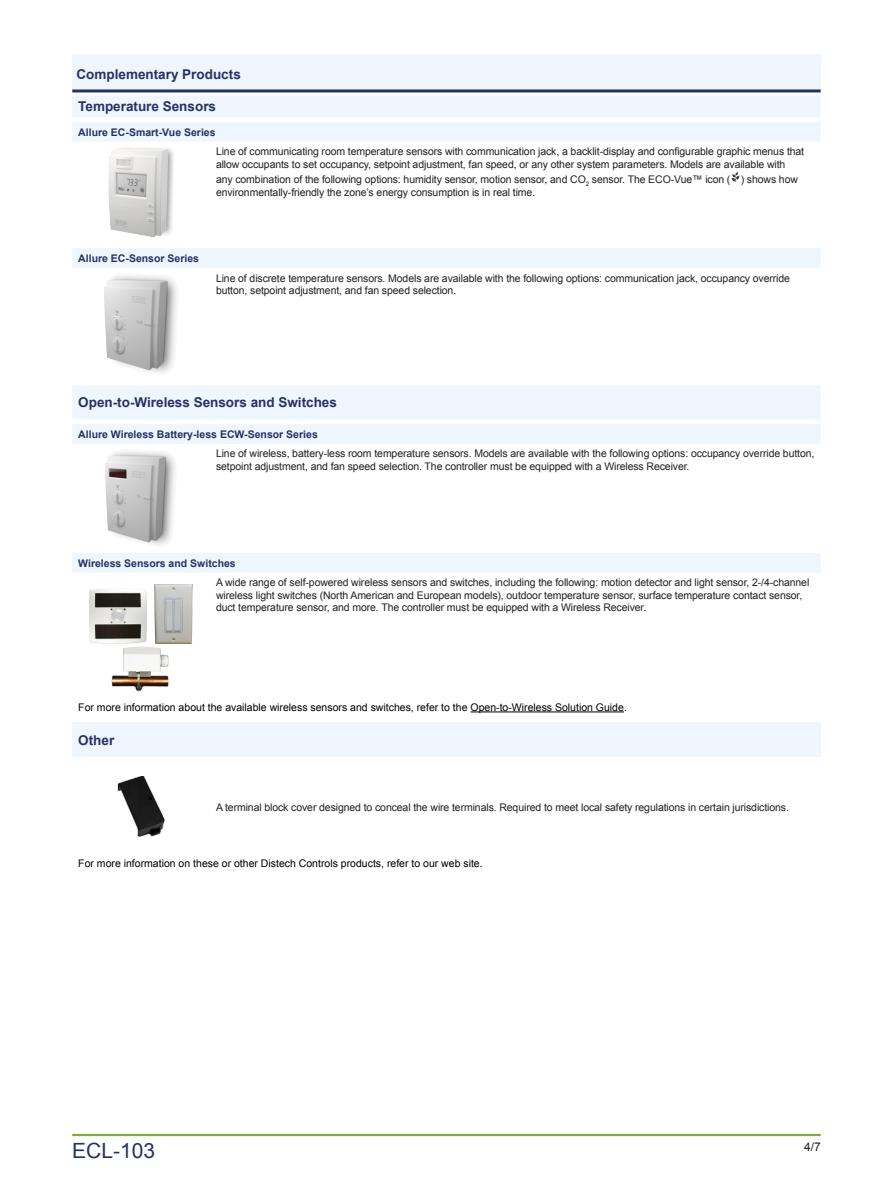
<style>
.page{position:relative;width:893px;height:1188px;background:#fff}
.page>*{position:absolute;margin:0;border:0;box-sizing:border-box;transform-origin:0 0}
.t1{font:21px "Arial";color:#263266}
.Heading_1{font:700 13.5px "Arial";color:#263266}
.Heading_2{font:700 13.5px "Arial";color:#263266}
.t2{font:12px "Arial";color:#231f20}
.Body_Text_Table{font:10.5px/12.6px "Arial";letter-spacing:-.01em;color:#231f20}
.Table_Text_-_Heading{font:10.5px "Arial";color:#000}
.Heading_3{font:700 10.5px "Arial";color:#263266}
</style>
<div class="page">
<hr style="left:72px;top:1134px;width:749px;height:2px;background:#7cae3e">
<svg style="left:72px;top:96px;width:749px;height:477px"></svg>
<img style="left:109px;top:148px;width:65px;height:89px">
<svg style="left:730px;top:171px;width:11px;height:12px"></svg>
<img style="left:104px;top:274px;width:74px;height:101px">
<img style="left:105px;top:450px;width:72px;height:97px">
<img style="left:90px;top:589px;width:56px;height:55px">
<img style="left:155px;top:585px;width:38px;height:59px">
<img style="left:112px;top:646px;width:57px;height:45px">
<hr style="left:470px;top:712px;width:154px;height:1px;background:#000">
<div style="left:72px;top:723px;width:749px;height:34px;background:#eff6fe"></div>
<img style="left:117px;top:776px;width:48px;height:61px">
<div style="left:72px;top:54px;width:749px;height:37px;background:#eff6fe"></div>
<hr style="left:72px;top:89px;width:749px;height:3px;background:#263266">
<p class="Heading_1" style="left:77px;top:65px;width:166px">Complementary Products</p>
<p class="Heading_2" style="left:78px;top:98px;width:139px">Temperature Sensors</p>
<p class="Heading_3" style="left:78px;top:125px;width:139px">Allure EC-Smart-Vue Series</p>
<p class="Body_Text_Table" style="left:216px;top:145px;width:590px">Line of communicating room temperature sensors with communication jack, a backlit-display and configurable graphic menus that allow occupants to set occupancy, setpoint adjustment, fan speed, or any other system parameters. Models are available with</p>
<p class="Body_Text_Table" style="left:216px;top:173px;width:583px">any combination of the following options: humidity sensor, motion sensor, and CO<sub>2</sub> sensor. The ECO-Vue™ icon ( ) shows how environmentally-friendly the zone’s energy consumption is in real time.</p>
<p class="Heading_3" style="left:78px;top:251px;width:122px">Allure EC-Sensor Series</p>
<p class="Body_Text_Table" style="left:216px;top:272px;width:576px">Line of discrete temperature sensors. Models are available with the following options: communication jack, occupancy override button, setpoint adjustment, and fan speed selection.</p>
<p class="Heading_1" style="left:78px;top:394px;width:260px">Open-to-Wireless Sensors and Switches</p>
<p class="Heading_3" style="left:78px;top:427px;width:241px">Allure Wireless Battery-less ECW-Sensor Series</p>
<p class="Body_Text_Table" style="left:216px;top:448px;width:600px">Line of wireless, battery-less room temperature sensors. Models are available with the following options: occupancy override button, setpoint adjustment, and fan speed selection. The controller must be equipped with a Wireless Receiver.</p>
<p class="Heading_3" style="left:78px;top:556px;width:159px">Wireless Sensors and Switches</p>
<p class="Body_Text_Table" style="left:216px;top:576px;width:595px">A wide range of self-powered wireless sensors and switches, including the following: motion detector and light sensor, 2-/4-channel wireless light switches (North American and European models), outdoor temperature sensor, surface temperature contact sensor, duct temperature sensor, and more. The controller must be equipped with a Wireless Receiver.</p>
<p class="Table_Text_-_Heading" style="left:78px;top:700px;width:550px">For more information about the available wireless sensors and switches, refer to the Open-to-Wireless Solution Guide.</p>
<p class="Heading_1" style="left:78px;top:731px;width:38px">Other</p>
<p class="Body_Text_Table" style="left:216px;top:801px;width:574px">A terminal block cover designed to conceal the wire terminals. Required to meet local safety regulations in certain jurisdictions.</p>
<p class="Table_Text_-_Heading" style="left:78px;top:856px;width:406px">For more information on these or other Distech Controls products, refer to our web site.</p>
<h1 class="t1" style="left:72px;top:1137px;width:84px">ECL-103</h1>
<p class="t2" style="left:804px;top:1139px;width:18px">4/7</p>
</div>
